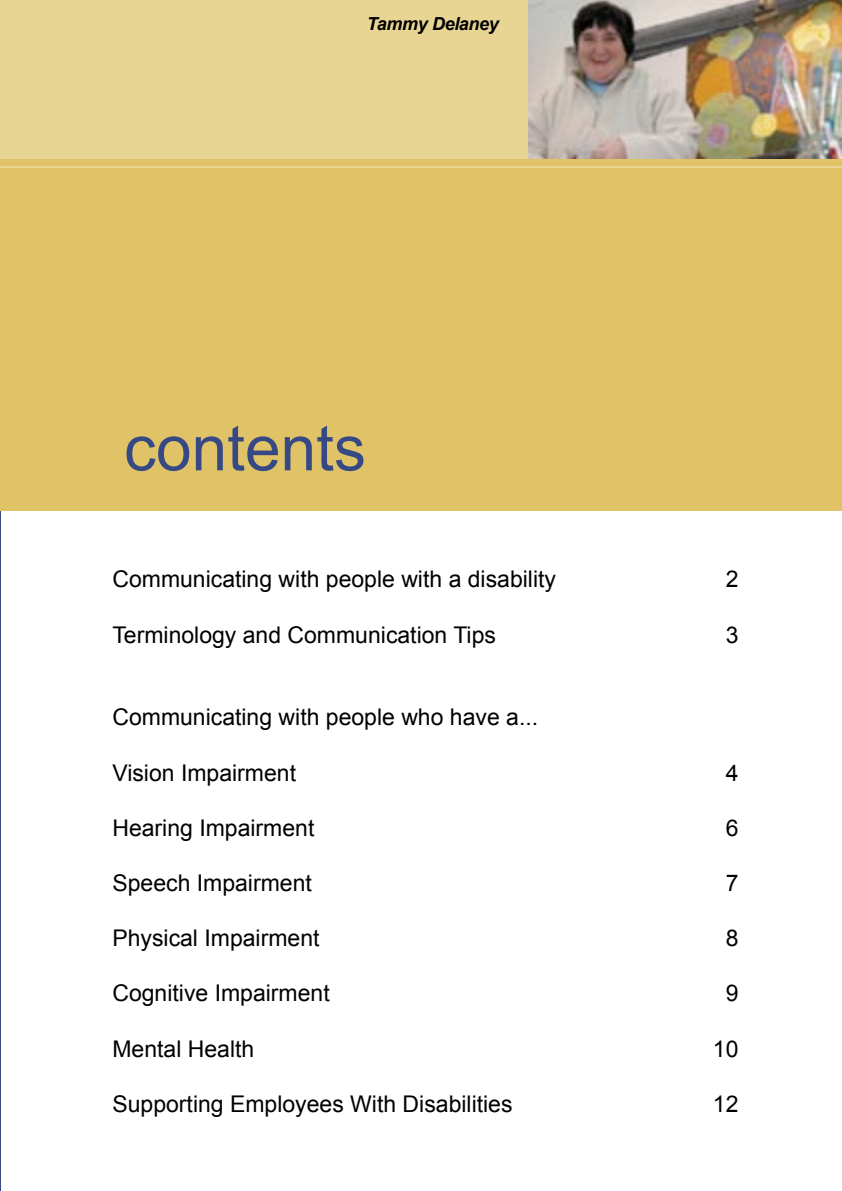
<style>
.page{position:relative;width:842px;height:1191px;background:#fff}
.page>*{position:absolute;margin:0;border:0;box-sizing:border-box;transform-origin:0 0}
.t1{font:64px "Arial";color:#374985}
.t2{font:23px "Arial";color:#000}
.t3{font:italic 700 18px "Arial";letter-spacing:-.02em;color:#000}
</style>
<div class="page">
<hr style="left:0;top:0;width:1px;height:1191px;background:#374985">
<div style="left:0;top:0;width:842px;height:510px;background:#e1c367"></div>
<div style="left:0;top:0;width:842px;height:159px;background:#e9d593"></div>
<img style="left:528px;top:0;width:314px;height:159px">
<hr style="left:0;top:166px;width:842px;height:2px;background:#e9d593">
<p class="t3" style="left:367px;top:14px;width:134px">Tammy Delaney</p>
<h1 class="t1" style="left:124px;top:412px;width:243px">contents</h1>
<p class="t2" style="left:112px;top:566px;width:445px">Communicating with people with a disability</p>
<p class="t2" style="left:726px;top:566px;width:14px">2</p>
<p class="t2" style="left:112px;top:621px;width:385px">Terminology and Communication Tips</p>
<p class="t2" style="left:726px;top:621px;width:14px">3</p>
<p class="t2" style="left:112px;top:704px;width:427px">Communicating with people who have a...</p>
<p class="t2" style="left:112px;top:759px;width:185px">Vision Impairment</p>
<p class="t2" style="left:726px;top:759px;width:14px">4</p>
<p class="t2" style="left:112px;top:814px;width:203px">Hearing Impairment</p>
<p class="t2" style="left:726px;top:814px;width:14px">6</p>
<p class="t2" style="left:112px;top:870px;width:201px">Speech Impairment</p>
<p class="t2" style="left:726px;top:870px;width:14px">7</p>
<p class="t2" style="left:112px;top:925px;width:209px">Physical Impairment</p>
<p class="t2" style="left:726px;top:925px;width:14px">8</p>
<p class="t2" style="left:112px;top:980px;width:219px">Cognitive Impairment</p>
<p class="t2" style="left:726px;top:980px;width:14px">9</p>
<p class="t2" style="left:112px;top:1035px;width:143px">Mental Health</p>
<p class="t2" style="left:713px;top:1035px;width:27px">10</p>
<p class="t2" style="left:112px;top:1090px;width:402px">Supporting Employees With Disabilities</p>
<p class="t2" style="left:713px;top:1090px;width:27px">12</p>
</div>
